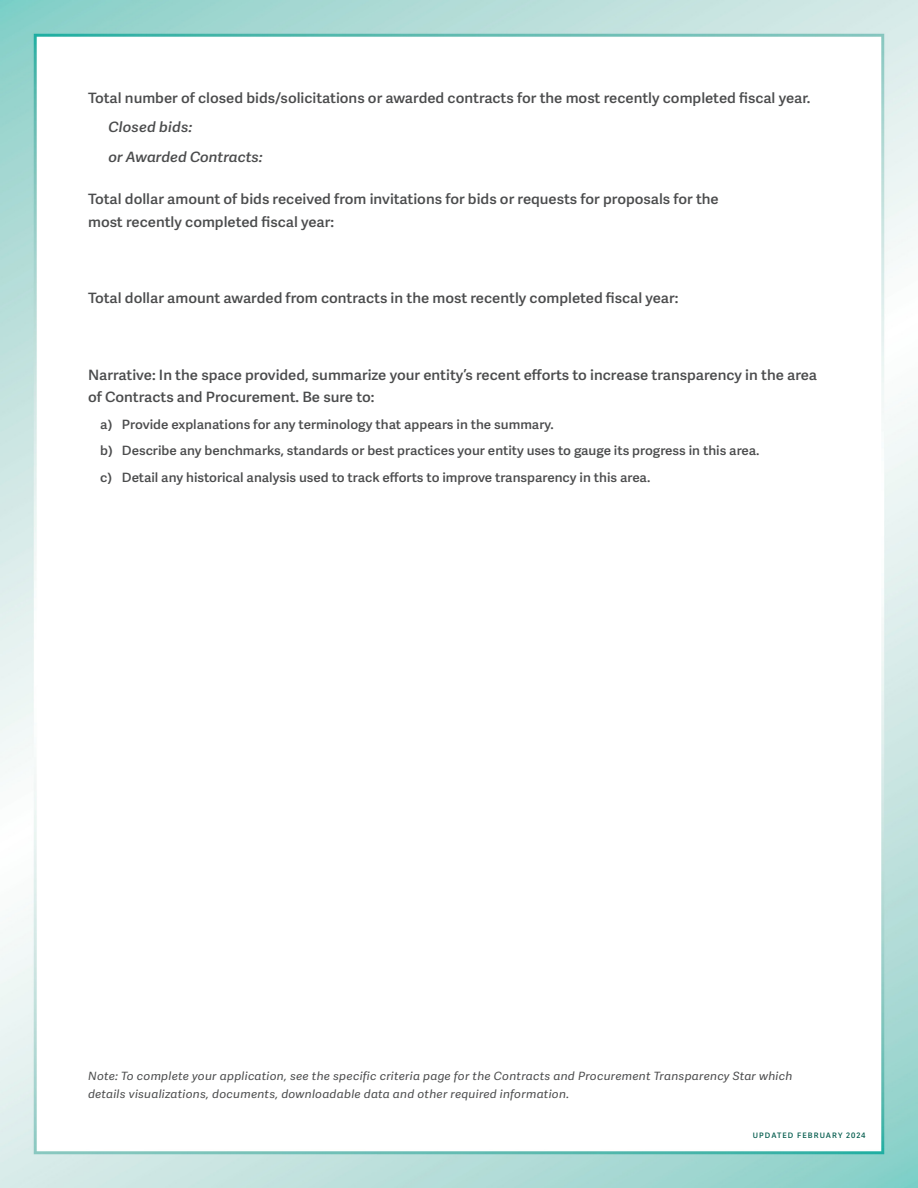
<style>
.page{position:relative;width:918px;height:1188px;background:#fff}
.page>*{position:absolute;margin:0;border:0;box-sizing:border-box;transform-origin:0 0}
.See_Guidelines{font:600 14.25px/22.5px "Adelle Sans";color:#4b4c4d;scale:1.05 1}
.See_Guidelines-2{font:italic 600 14.25px "Adelle Sans";color:#4b4c4d;scale:1.05 1}
.t1{font:600 12.9px "Adelle Sans";color:#4b4c4d;scale:1.05 1}
.Section_title{font:italic 11.4px/18px "Adelle Sans";letter-spacing:.02em;color:#4b4c4d;scale:1.05 1}
.Note{font:600 7.5px "Adelle Sans";letter-spacing:.15em;color:#005a4b}
</style>
<div class="page">
<img style="left:0;top:0;width:918px;height:1188px">
<p class="See_Guidelines" style="left:88px;top:87px;width:690px">Total number of closed bids/solicitations or awarded contracts for the most recently completed fiscal year.</p>
<p class="See_Guidelines-2" style="left:108px;top:119px;width:82px">Closed bids:</p>
<p class="See_Guidelines-2" style="left:108px;top:148px;width:149px">or Awarded Contracts:</p>
<p class="See_Guidelines" style="left:88px;top:189px;width:602px">Total dollar amount of bids received from invitations for bids or requests for proposals for the most recently completed fiscal year:</p>
<p class="See_Guidelines" style="left:88px;top:288px;width:564px">Total dollar amount awarded from contracts in the most recently completed fiscal year:</p>
<p class="See_Guidelines" style="left:88px;top:364px;width:696px">Narrative: In the space provided, summarize your entity’s recent efforts to increase transparency in the area of Contracts and Procurement. Be sure to:</p>
<p class="t1" style="left:100px;top:417px;width:433px">a) Provide explanations for any terminology that appears in the summary.</p>
<p class="t1" style="left:100px;top:443px;width:629px">b) Describe any benchmarks, standards or best practices your entity uses to gauge its progress in this area.</p>
<p class="t1" style="left:100px;top:470px;width:525px">c) Detail any historical analysis used to track efforts to improve transparency in this area.</p>
<p class="Section_title" style="left:88px;top:1067px;width:672px">Note: To complete your application, see the specific criteria page for the Contracts and Procurement Transparency Star which details visualizations, documents, downloadable data and other required information.</p>
<p class="Note" style="left:753px;top:1131px;width:114px">UPDATED FEBRUARY 2024</p>
</div>
